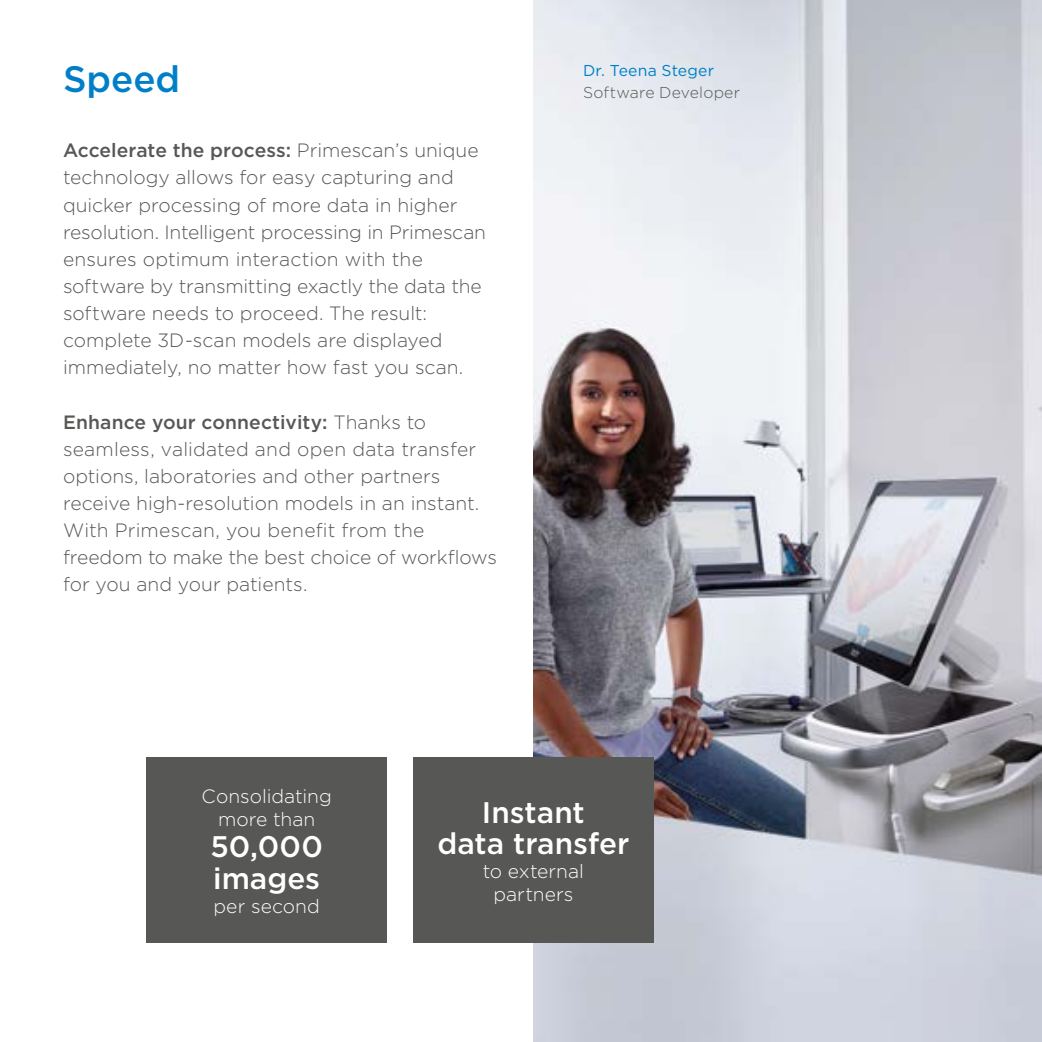
<style>
.page{position:relative;width:1042px;height:1042px;background:#fff}
.page>*{position:absolute;margin:0;border:0;box-sizing:border-box;transform-origin:0 0}
.t1{font:500 36.75px "Gotham";color:#007fc8}
.t2{font:500 29.75px/32.2px "Gotham";color:#fff}
.t3{font:300 19.25px/27.1px "Gotham";color:#575756}
.t4{font:300 19.25px/23.1px "Gotham";color:#fff;text-align:center}
.t5{font:300 15.75px "Gotham";letter-spacing:.015em;color:#575756}
.t6{font:15.75px "Gotham";letter-spacing:.015em;color:#007fc8}
.s1{font-weight:500}
</style>
<div class="page">
<img style="left:533px;top:0;width:509px;height:1042px">
<div style="left:147px;top:757px;width:240px;height:186px;background:#575756"></div>
<div style="left:413px;top:757px;width:240px;height:186px;background:#575756"></div>
<h1 class="t1" style="left:63px;top:55px;width:119px">Speed</h1>
<p class="t3" style="left:63px;top:136px;width:424px"><span class="s1">Accelerate the process:</span> Primescan’s unique technology allows for easy capturing and quicker processing of more data in higher resolution. Intelligent processing in Primescan ensures optimum interaction with the software by transmitting exactly the data the software needs to proceed. The result: complete 3D-scan models are displayed immediately, no matter how fast you scan.</p>
<p class="t3" style="left:63px;top:408px;width:435px"><span class="s1">Enhance your connectivity:</span> Thanks to seamless, validated and open data transfer options, laboratories and other partners receive high-resolution models in an instant.<br>With Primescan, you benefit from the freedom to make the best choice of workflows for you and your patients.</p>
<p class="t6" style="left:583px;top:60px;width:133px">Dr. Teena Steger</p>
<p class="t5" style="left:583px;top:83px;width:159px">Software Developer</p>
<p class="t4" style="left:202px;top:783px;width:132px">Consolidating more than</p>
<h2 class="t2" style="left:210px;top:830px;width:114px">50,000 images</h2>
<p class="t4" style="left:213px;top:893px;width:108px">per second</p>
<h2 class="t2" style="left:437px;top:796px;width:194px;line-height:31.5px;text-align:center">Instant<br>data transfer</h2>
<p class="t4" style="left:483px;top:858px;width:103px">to external partners</p>
</div>
